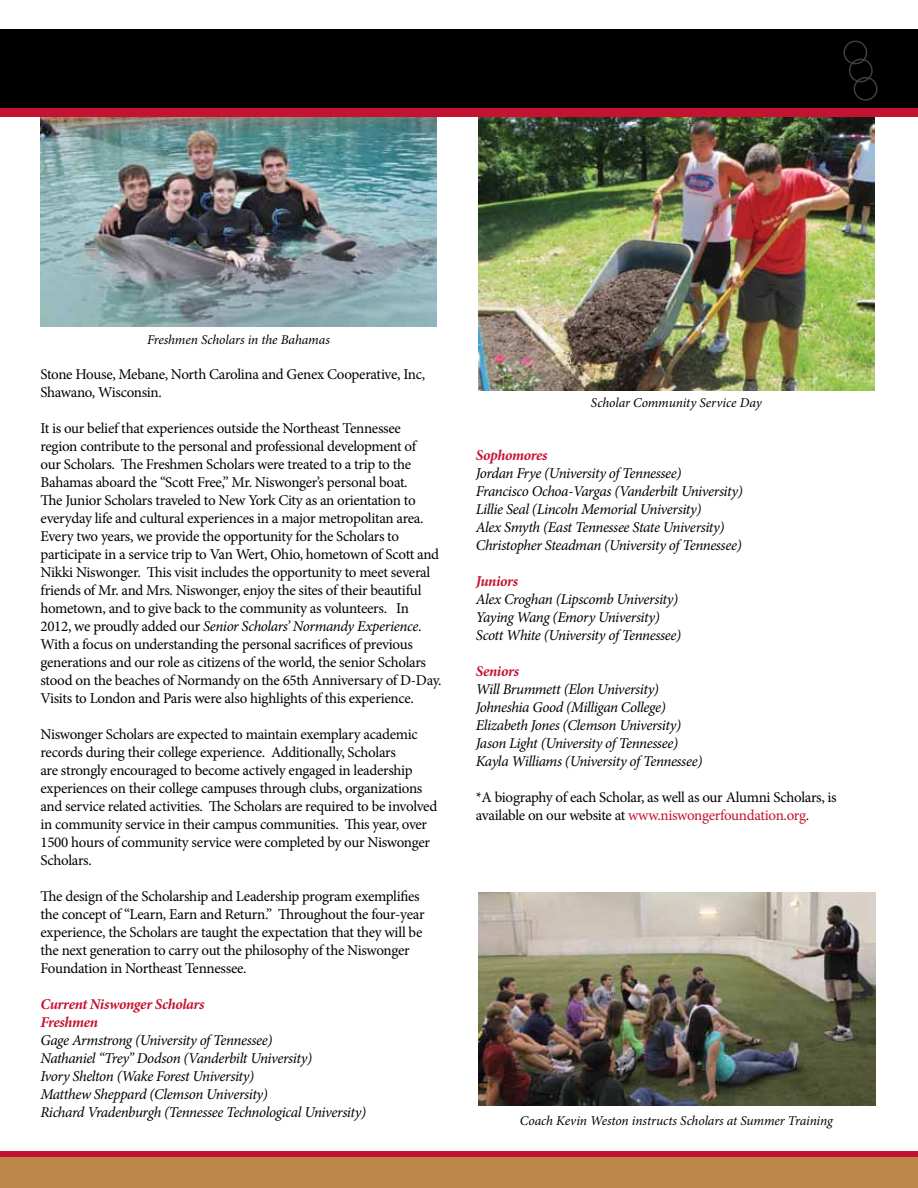
<style>
.page{position:relative;width:918px;height:1188px;background:#fff}
.page>*{position:absolute;margin:0;border:0;box-sizing:border-box;transform-origin:0 0}
.t1{font:15px/18px "Minion Pro";letter-spacing:-.025em;color:#000}
.t2{font:italic 15px/18px "Minion Pro";letter-spacing:-.03em;color:#000}
.t3{font:italic 700 15px/18px "Minion Pro";letter-spacing:-.025em;color:#c41230}
.t4{font:italic 13.5px "Minion Pro";letter-spacing:-.01em;color:#000}
.s1{font-style:italic}
.s2{color:#c41230}
</style>
<div class="page">
<div style="left:0;top:1151px;width:918px;height:12px;background:#c41230"></div>
<div style="left:0;top:1157px;width:918px;height:31px;background:#ba8748"></div>
<img style="left:40px;top:117px;width:397px;height:210px">
<img style="left:478px;top:117px;width:396px;height:273px">
<img style="left:478px;top:892px;width:397px;height:214px">
<div style="left:0;top:104px;width:918px;height:13px;background:#c41230"></div>
<div style="left:0;top:29px;width:918px;height:79px;background:#000"></div>
<div style="left:843px;top:41px;width:24px;height:23px;border:1px solid #414042;border-radius:50%"></div>
<div style="left:854px;top:77px;width:23px;height:24px;border:1px solid #414042;border-radius:50%"></div>
<div style="left:849px;top:59px;width:24px;height:23px;border:1px solid #414042;border-radius:50%"></div>
<p class="t4" style="left:147px;top:331px;width:184px">Freshmen Scholars in the Bahamas</p>
<p class="t1" style="left:40px;top:365px;width:386px">Stone House, Mebane, North Carolina and Genex Cooperative, Inc,<br>Shawano, Wisconsin.</p>
<p class="t1" style="left:40px;top:419px;width:403px">It is our belief that experiences outside the Northeast Tennessee region contribute to the personal and professional development of our Scholars. The Freshmen Scholars were treated to a trip to the Bahamas aboard the “Scott Free,” Mr. Niswonger’s personal boat.<br>The Junior Scholars traveled to New York City as an orientation to everyday life and cultural experiences in a major metropolitan area.<br>Every two years, we provide the opportunity for the Scholars to participate in a service trip to Van Wert, Ohio, hometown of Scott and Nikki Niswonger. This visit includes the opportunity to meet several friends of Mr. and Mrs. Niswonger, enjoy the sites of their beautiful hometown, and to give back to the community as volunteers. In 2012, we proudly added our <span class="s1">Senior Scholars’ Normandy Experience</span>.<br>With a focus on understanding the personal sacrifices of previous generations and our role as citizens of the world, the senior Scholars stood on the beaches of Normandy on the 65th Anniversary of D-Day.<br>Visits to London and Paris were also highlights of this experience.</p>
<p class="t1" style="left:40px;top:725px;width:398px">Niswonger Scholars are expected to maintain exemplary academic records during their college experience. Additionally, Scholars<br>are strongly encouraged to become actively engaged in leadership experiences on their college campuses through clubs, organizations and service related activities. The Scholars are required to be involved in community service in their campus communities. This year, over 1500 hours of community service were completed by our Niswonger Scholars.</p>
<p class="t1" style="left:40px;top:887px;width:386px">The design of the Scholarship and Leadership program exemplifies the concept of “Learn, Earn and Return.” Throughout the four-year experience, the Scholars are taught the expectation that they will be the next generation to carry out the philosophy of the Niswonger Foundation in Northeast Tennessee.</p>
<p class="t3" style="left:40px;top:995px;width:165px">Current Niswonger Scholars<br>Freshmen</p>
<p class="t2" style="left:40px;top:1031px;width:327px">Gage Armstrong (University of Tennessee)<br>Nathaniel “Trey” Dodson (Vanderbilt University)<br>Ivory Shelton (Wake Forest University)<br>Matthew Sheppard (Clemson University)<br>Richard Vradenburgh (Tennessee Technological University)</p>
<p class="t4" style="left:591px;top:394px;width:172px">Scholar Community Service Day</p>
<p class="t3" style="left:476px;top:446px;width:73px">Sophomores</p>
<p class="t2" style="left:476px;top:464px;width:268px">Jordan Frye (University of Tennessee)<br>Francisco Ochoa-Vargas (Vanderbilt University)<br>Lillie Seal (Lincoln Memorial University)<br>Alex Smyth (East Tennessee State University)<br>Christopher Steadman (University of Tennessee)</p>
<p class="t3" style="left:476px;top:572px;width:44px">Juniors</p>
<p class="t2" style="left:476px;top:590px;width:207px">Alex Croghan (Lipscomb University)<br>Yaying Wang (Emory University)<br>Scott White (University of Tennessee)</p>
<p class="t3" style="left:476px;top:662px;width:45px">Seniors</p>
<p class="t2" style="left:476px;top:680px;width:228px">Will Brummett (Elon University)<br>Johneshia Good (Milligan College)<br>Elizabeth Jones (Clemson University)<br>Jason Light (University of Tennessee)<br>Kayla Williams (University of Tennessee)</p>
<p class="t1" style="left:476px;top:788px;width:362px">*A biography of each Scholar, as well as our Alumni Scholars, is available on our website at <span class="s2">www.niswongerfoundation.org</span>.</p>
<p class="t4" style="left:520px;top:1112px;width:314px">Coach Kevin Weston instructs Scholars at Summer Training</p>
</div>
